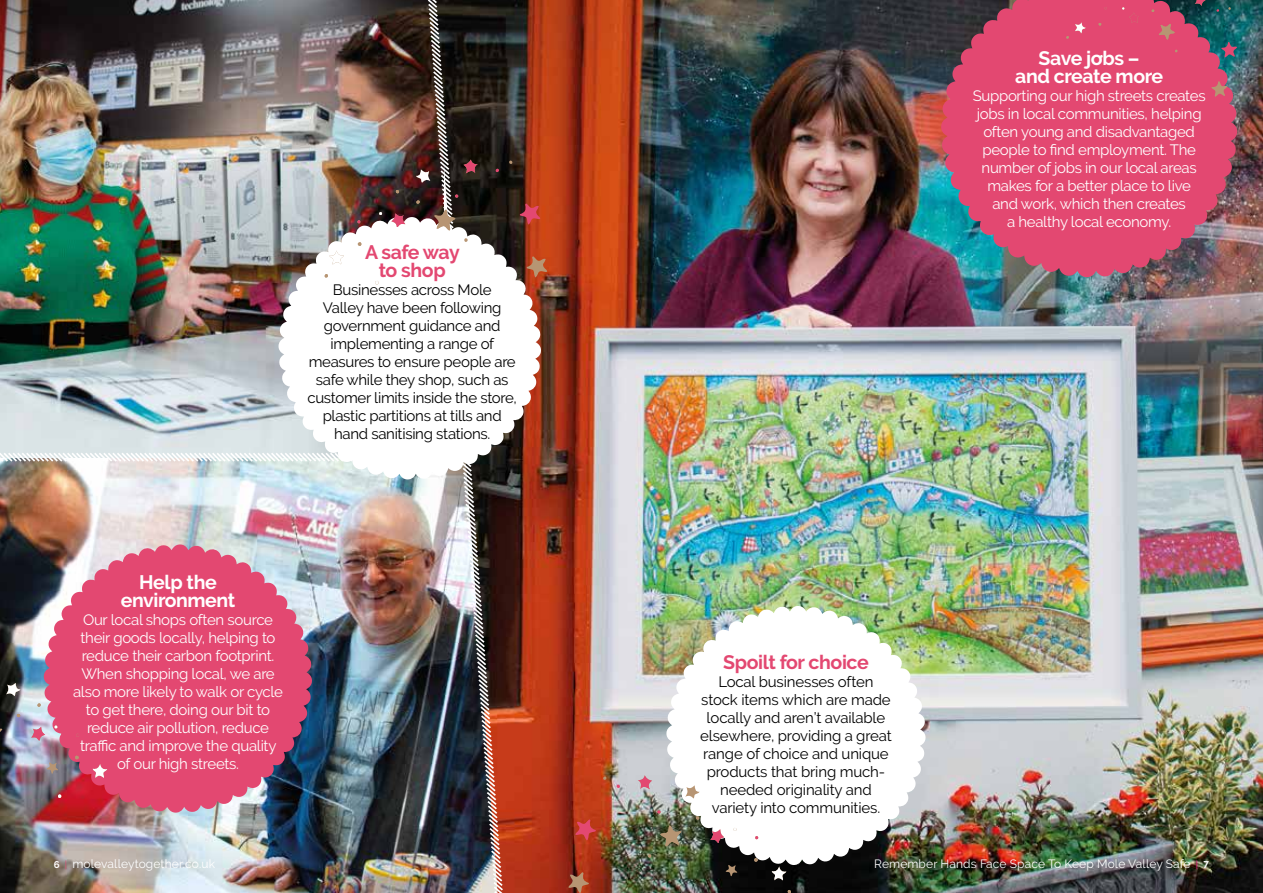
<style>
.page{position:relative;width:1263px;height:893px;background:#fff}
.page>*{position:absolute;margin:0;border:0;box-sizing:border-box;transform-origin:0 0}
.t1{font:700 19.5px/18px "Raleway";letter-spacing:-.02em;color:#fff;text-align:center}
.t2{font:700 19.5px/18px "Raleway";letter-spacing:-.02em;color:#e34871;text-align:center}
.t3{font:15px/18px "Raleway";letter-spacing:-.02em;color:#fff;text-align:center}
.t4{font:15px/18px "Raleway";letter-spacing:-.02em;color:#000;text-align:center}
.t5{font:12px "Raleway";letter-spacing:.01em;color:#fff}
.s1{font-weight:700;font-size:9.75px}
.s2{font-size:9.75px;color:#e34871}
.s3{font-size:9.75px;color:#e6007d}
</style>
<div class="page">
<img style="left:0;top:463px;width:426px;height:430px">
<img style="left:0;top:0;width:426px;height:451px">
<img style="left:506px;top:0;width:757px;height:893px">
<img style="left:666px;top:606px;width:260px;height:259px">
<img style="left:426px;top:0;width:80px;height:893px">
<svg style="left:0;top:451px;width:278px;height:12px"></svg>
<svg style="left:278px;top:217px;width:263px;height:262px"></svg>
<svg style="left:44px;top:544px;width:268px;height:269px;background:#d1597b"></svg>
<svg style="left:0;top:723px;width:2px;height:21px"></svg>
<svg style="left:31px;top:727px;width:14px;height:13px"></svg>
<svg style="left:93px;top:764px;width:14px;height:14px"></svg>
<svg style="left:6px;top:683px;width:15px;height:13px"></svg>
<svg style="left:75px;top:755px;width:4px;height:5px"></svg>
<svg style="left:58px;top:794px;width:4px;height:4px"></svg>
<svg style="left:37px;top:703px;width:4px;height:4px"></svg>
<svg style="left:76px;top:733px;width:3px;height:4px"></svg>
<svg style="left:54px;top:725px;width:4px;height:4px"></svg>
<svg style="left:47px;top:762px;width:11px;height:12px"></svg>
<svg style="left:568px;top:872px;width:21px;height:21px"></svg>
<svg style="left:685px;top:785px;width:15px;height:13px"></svg>
<svg style="left:648px;top:854px;width:4px;height:4px"></svg>
<svg style="left:660px;top:825px;width:21px;height:21px"></svg>
<svg style="left:575px;top:819px;width:21px;height:21px"></svg>
<svg style="left:710px;top:829px;width:14px;height:14px"></svg>
<svg style="left:772px;top:866px;width:14px;height:14px"></svg>
<svg style="left:638px;top:775px;width:14px;height:14px"></svg>
<svg style="left:754px;top:858px;width:4px;height:4px"></svg>
<svg style="left:616px;top:784px;width:4px;height:4px"></svg>
<svg style="left:696px;top:816px;width:3px;height:4px"></svg>
<svg style="left:787px;top:890px;width:4px;height:3px"></svg>
<svg style="left:603px;top:776px;width:4px;height:4px"></svg>
<svg style="left:657px;top:810px;width:4px;height:4px"></svg>
<svg style="left:733px;top:827px;width:4px;height:4px"></svg>
<svg style="left:726px;top:865px;width:11px;height:11px"></svg>
<svg style="left:941px;top:0;width:296px;height:277px;background:#c34e70"></svg>
<svg style="left:527px;top:256px;width:20px;height:21px"></svg>
<svg style="left:464px;top:238px;width:4px;height:4px"></svg>
<svg style="left:434px;top:210px;width:21px;height:20px"></svg>
<svg style="left:520px;top:203px;width:20px;height:22px"></svg>
<svg style="left:391px;top:213px;width:14px;height:14px"></svg>
<svg style="left:329px;top:250px;width:15px;height:15px"></svg>
<svg style="left:463px;top:159px;width:15px;height:14px"></svg>
<svg style="left:416px;top:169px;width:14px;height:14px"></svg>
<svg style="left:358px;top:242px;width:4px;height:4px"></svg>
<svg style="left:375px;top:281px;width:4px;height:4px"></svg>
<svg style="left:495px;top:168px;width:4px;height:4px"></svg>
<svg style="left:416px;top:200px;width:4px;height:4px"></svg>
<svg style="left:396px;top:190px;width:3px;height:4px"></svg>
<svg style="left:324px;top:274px;width:4px;height:4px"></svg>
<svg style="left:509px;top:160px;width:4px;height:4px"></svg>
<svg style="left:455px;top:194px;width:4px;height:4px"></svg>
<svg style="left:357px;top:220px;width:4px;height:4px"></svg>
<svg style="left:1211px;top:81px;width:16px;height:16px"></svg>
<svg style="left:1175px;top:49px;width:3px;height:4px"></svg>
<svg style="left:1221px;top:42px;width:16px;height:16px"></svg>
<svg style="left:1075px;top:22px;width:11px;height:11px"></svg>
<svg style="left:1195px;top:0;width:11px;height:6px"></svg>
<svg style="left:1151px;top:9px;width:32px;height:31px"></svg>
<svg style="left:1122px;top:7px;width:17px;height:16px"></svg>
<h1 class="t2" style="left:365px;top:244px;width:96px">A safe way to shop</h1>
<p class="t4" style="left:307px;top:281px;width:211px">Businesses across Mole<br>Valley have been following government guidance and implementing a range of measures to ensure people are safe while they shop, such as customer limits inside the store, plastic partitions at tills and hand sanitising stations.</p>
<h1 class="t1" style="left:121px;top:573px;width:116px">Help the environment</h1>
<p class="t3" style="left:73px;top:610px;width:212px">Our local shops often source their goods locally, helping to reduce their carbon footprint.<br>When shopping local, we are also more likely to walk or cycle to get there, doing our bit to reduce air pollution, reduce traffic and improve the quality of our high streets.</p>
<h1 class="t1" style="left:1015px;top:50px;width:149px">Save jobs –<br>and create more</h1>
<p class="t3" style="left:973px;top:87px;width:234px">Supporting our high streets creates jobs in local communities, helping often young and disadvantaged people to find employment. The number of jobs in our local areas makes for a better place to live<br>and work, which then creates<br>a healthy local economy.</p>
<h1 class="t2" style="left:723px;top:653px;width:147px">Spoilt for choice</h1>
<p class="t4" style="left:700px;top:673px;width:193px">Local businesses often stock items which are made locally and aren’t available elsewhere, providing a great range of choice and unique products that bring much&shy;needed originality and variety into communities.</p>
<p class="t5" style="left:54px;top:857px;width:163px"><span class="s1">6</span> <span class="s2">|</span> molevalleytogether.co.uk</p>
<p class="t5" style="left:874px;top:857px;width:336px">Remember Hands Face Space To Keep Mole Valley Safe <span class="s3">|</span> <span class="s1">7</span></p>
</div>
